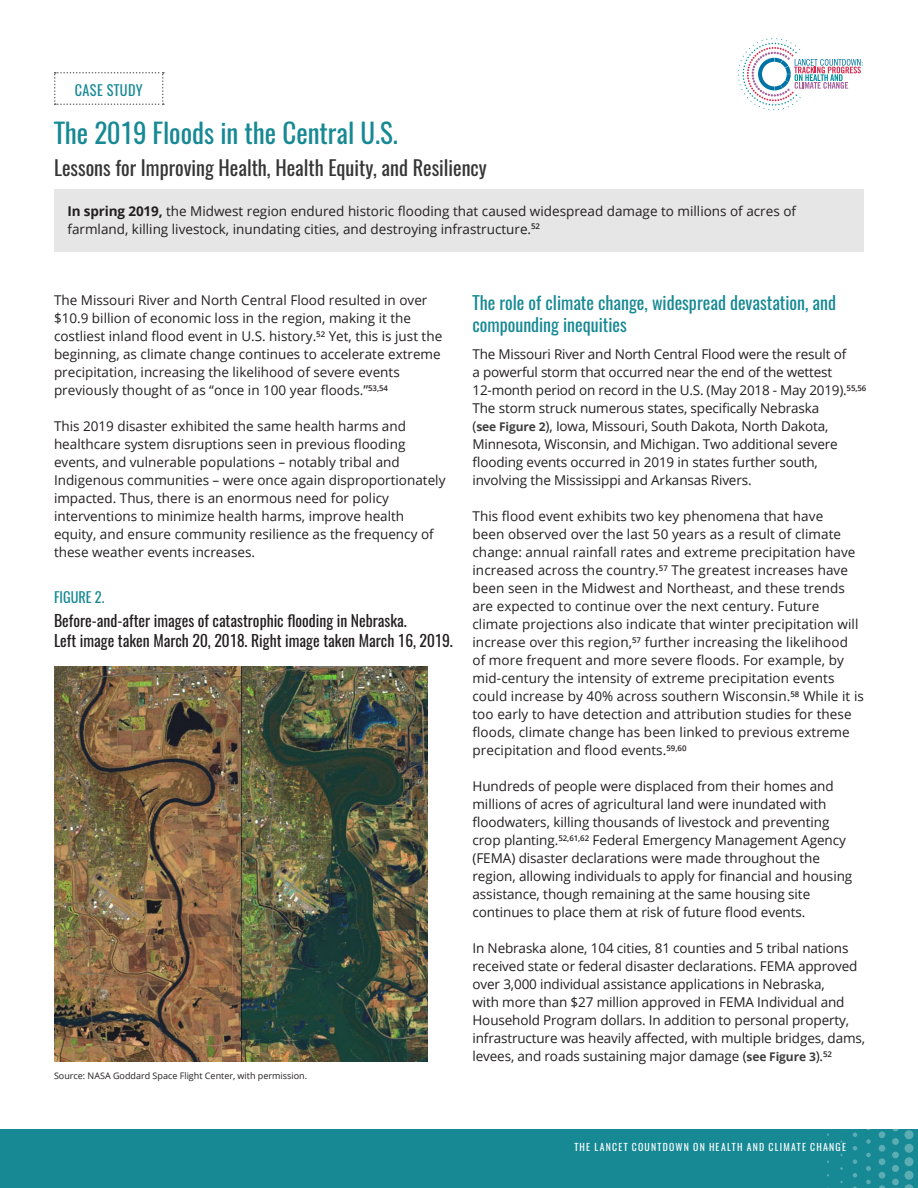
<style>
.page{position:relative;width:918px;height:1188px;background:#fff}
.page>*{position:absolute;margin:0;border:0;box-sizing:border-box;transform-origin:0 0}
.Header_1{font:27px "Oswald";color:#168994}
.Header_2{font:20.25px "Oswald";color:#363636}
.Subhead_2_Lines{font:18px/22.5px "Oswald";color:#168994}
.AI_Header_1_blk_-_2{font:15.75px/20.2px "Oswald";color:#231f20}
.case_study{font:14.25px "Oswald";letter-spacing:.025em;color:#168994}
.Figure___Table_1{font:14.25px "Oswald";color:#168994}
.text_9_12{font:13.5px/18px "Open Sans";color:#231f20}
.text_9_12_intro{font:13.5px/18px "Open Sans";color:#231f20}
.t1{font:9.75px "Oswald";letter-spacing:.125em;color:#fff}
.caption___credit{font:9px "Open Sans";color:#231f20}
.s1{font-weight:700}
.s2{font-weight:700;font-size:12px;color:#3e3e3f}
</style>
<div class="page">
<div style="left:0;top:1130px;width:918px;height:58px;background:#168994"></div>
<div style="left:892px;top:1125px;width:7px;height:6px;background:#5cacb4;border-radius:50%"></div>
<div style="left:892px;top:1138px;width:7px;height:7px;background:#5cacb4;border-radius:50%"></div>
<div style="left:892px;top:1152px;width:7px;height:6px;background:#5cacb4;border-radius:50%"></div>
<div style="left:879px;top:1131px;width:6px;height:7px;background:#5cacb4;border-radius:50%"></div>
<div style="left:879px;top:1145px;width:6px;height:7px;background:#5cacb4;border-radius:50%"></div>
<div style="left:879px;top:1158px;width:6px;height:7px;background:#5cacb4;border-radius:50%"></div>
<svg style="left:866px;top:1139px;width:5px;height:5px"></svg>
<svg style="left:866px;top:1153px;width:5px;height:4px"></svg>
<svg style="left:853px;top:1132px;width:4px;height:5px"></svg>
<svg style="left:853px;top:1146px;width:4px;height:4px"></svg>
<svg style="left:853px;top:1160px;width:4px;height:4px"></svg>
<svg style="left:904px;top:1130px;width:10px;height:58px"></svg>
<div style="left:892px;top:1165px;width:7px;height:7px;background:#5cacb4;border-radius:50%"></div>
<div style="left:892px;top:1179px;width:7px;height:6px;background:#5cacb4;border-radius:50%"></div>
<div style="left:879px;top:1172px;width:6px;height:7px;background:#5cacb4;border-radius:50%"></div>
<svg style="left:879px;top:1185px;width:6px;height:3px"></svg>
<svg style="left:866px;top:1166px;width:5px;height:5px"></svg>
<svg style="left:866px;top:1180px;width:5px;height:4px"></svg>
<svg style="left:853px;top:1173px;width:4px;height:5px"></svg>
<div style="left:778px;top:1112px;width:140px;height:18px;background:#fff"></div>
<hr style="left:0;top:1130px;width:1px;height:58px;background:#956399">
<div style="left:54px;top:189px;width:810px;height:63px;background:#e6e6e6"></div>
<img style="left:54px;top:666px;width:374px;height:396px">
<svg style="left:54px;top:72px;width:110px;height:33px"></svg>
<svg style="left:738px;top:38px;width:125px;height:72px"></svg>
<p class="case_study" style="left:75px;top:80px;width:69px">CASE STUDY</p>
<p class="Header_1" style="left:54px;top:114px;width:345px">The 2019 Floods in the Central U.S.</p>
<p class="Header_2" style="left:54px;top:153px;width:434px">Lessons for Improving Health, Health Equity, and Resiliency</p>
<p class="text_9_12_intro" style="left:68px;top:202px;width:730px"><span class="s1">In spring 2019,</span> the Midwest region endured historic flooding that caused widespread damage to millions of acres of farmland, killing livestock, inundating cities, and destroying infrastructure.<sup>52</sup></p>
<p class="text_9_12" style="left:54px;top:291px;width:390px">The Missouri River and North Central Flood resulted in over $10.9 billion of economic loss in the region, making it the costliest inland flood event in U.S. history.<sup>52</sup> Yet, this is just the beginning, as climate change continues to accelerate extreme precipitation, increasing the likelihood of severe events previously thought of as “once in 100 year floods.”<sup>53,54</sup></p>
<p class="text_9_12" style="left:54px;top:417px;width:393px">This 2019 disaster exhibited the same health harms and healthcare system disruptions seen in previous flooding events, and vulnerable populations – notably tribal and Indigenous communities – were once again disproportionately impacted. Thus, there is an enormous need for policy interventions to minimize health harms, improve health equity, and ensure community resilience as the frequency of these weather events increases.</p>
<p class="Figure___Table_1" style="left:54px;top:587px;width:52px">FIGURE 2.</p>
<p class="AI_Header_1_blk_-_2" style="left:54px;top:610px;width:400px">Before-and-after images of catastrophic flooding in Nebraska.<br>Left image taken March 20, 2018. Right image taken March 16, 2019.</p>
<p class="caption___credit" style="left:54px;top:1070px;width:255px">Source: NASA Goddard Space Flight Center, with permission.</p>
<p class="Subhead_2_Lines" style="left:472px;top:291px;width:365px">The role of climate change, widespread devastation, and compounding inequities</p>
<p class="text_9_12" style="left:472px;top:345px;width:395px">The Missouri River and North Central Flood were the result of<br>a powerful storm that occurred near the end of the wettest 12-month period on record in the U.S. (May 2018 - May 2019).<sup>55,56<br></sup>The storm struck numerous states, specifically Nebraska<br>(<span class="s2">see Figure 2</span>), Iowa, Missouri, South Dakota, North Dakota, Minnesota, Wisconsin, and Michigan. Two additional severe flooding events occurred in 2019 in states further south, involving the Mississippi and Arkansas Rivers.</p>
<p class="text_9_12" style="left:472px;top:507px;width:393px">This flood event exhibits two key phenomena that have<br>been observed over the last 50 years as a result of climate change: annual rainfall rates and extreme precipitation have increased across the country.<sup>57</sup> The greatest increases have been seen in the Midwest and Northeast, and these trends are expected to continue over the next century. Future climate projections also indicate that winter precipitation will increase over this region,<sup>57</sup> further increasing the likelihood of more frequent and more severe floods. For example, by mid-century the intensity of extreme precipitation events could increase by 40% across southern Wisconsin.<sup>58</sup> While it is too early to have detection and attribution studies for these floods, climate change has been linked to previous extreme precipitation and flood events.<sup>59,60</sup></p>
<p class="text_9_12" style="left:472px;top:777px;width:381px">Hundreds of people were displaced from their homes and millions of acres of agricultural land were inundated with floodwaters, killing thousands of livestock and preventing crop planting.<sup>52,61,62</sup> Federal Emergency Management Agency (FEMA) disaster declarations were made throughout the region, allowing individuals to apply for financial and housing assistance, though remaining at the same housing site continues to place them at risk of future flood events.</p>
<p class="text_9_12" style="left:472px;top:939px;width:394px">In Nebraska alone, 104 cities, 81 counties and 5 tribal nations received state or federal disaster declarations. FEMA approved over 3,000 individual assistance applications in Nebraska,<br>with more than $27 million approved in FEMA Individual and Household Program dollars. In addition to personal property, infrastructure was heavily affected, with multiple bridges, dams, levees, and roads sustaining major damage (<span class="s2">see Figure 3</span>).<sup>52</sup></p>
<p class="t1" style="left:574px;top:1141px;width:273px">THE LANCET COUNTDOWN ON HEALTH AND CLIMATE CHANGE</p>
</div>
